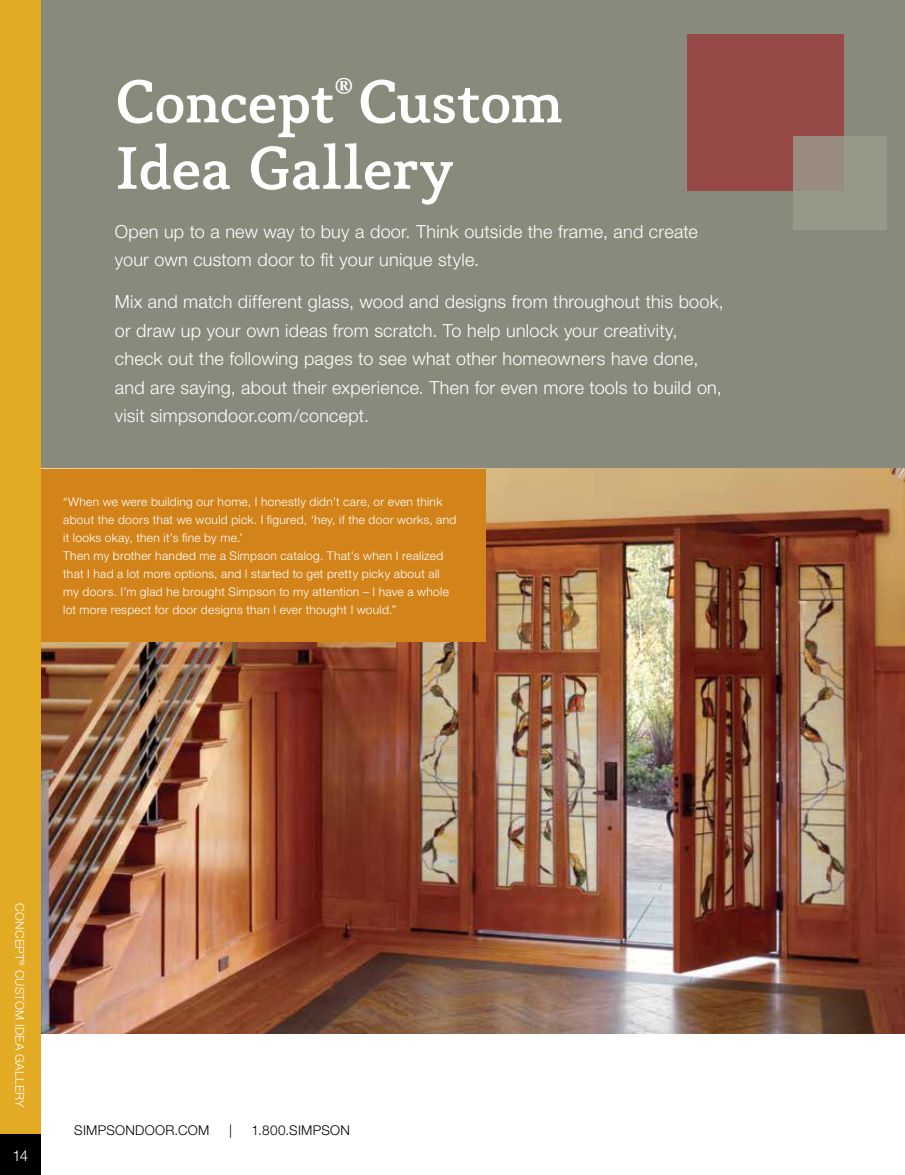
<style>
.page{position:relative;width:905px;height:1175px;background:#fff}
.page>*{position:absolute;margin:0;border:0;box-sizing:border-box;transform-origin:0 0}
.t1{font:500 59.7px/66.4px "Mido";letter-spacing:-.005em;color:#fff}
.t2{font:300 18px/28.5px "Helvetica Neue";letter-spacing:.015em;color:#fff}
.t3{font:300 15px "Helvetica Neue";color:#fff}
.t4{font:300 13.5px "Helvetica Neue";letter-spacing:.02em;color:#000}
.t5{font:300 12px/18px "Helvetica Neue";letter-spacing:.025em;color:#fff}
</style>
<div class="page">
<div style="left:0;top:0;width:904px;height:1033px;background:#888a7c"></div>
<img style="left:40px;top:469px;width:864px;height:564px">
<div style="left:687px;top:34px;width:157px;height:157px;background:#974947"></div>
<div style="left:793px;top:136px;width:93px;height:94px;background:linear-gradient(to right,#988e80,#969a89)"></div>
<div style="left:36px;top:469px;width:449px;height:172px;background:#d2841a"></div>
<div style="left:0;top:0;width:40px;height:1134px;background:#e3aa24"></div>
<div style="left:0;top:1134px;width:40px;height:40px;background:#000"></div>
<h1 class="t1" style="left:115px;top:69px;width:449px">Concept<sup>®</sup>Custom<br>Idea Gallery</h1>
<h2 class="t2" style="left:115px;top:216px;width:584px">Open up to a new way to buy a door. Think outside the frame, and create your own custom door to fit your unique style.</h2>
<p class="t2" style="left:115px;top:287px;width:610px">Mix and match different glass, wood and designs from throughout this book, or draw up your own ideas from scratch. To help unlock your creativity, check out the following pages to see what other homeowners have done, and are saying, about their experience. Then for even more tools to build on, visit simpsondoor.com/concept.</p>
<p class="t5" style="left:63px;top:492px;width:395px">“When we were building our home, I honestly didn’t care, or even think about the doors that we would pick. I figured, ‘hey, if the door works, and it looks okay, then it’s fine by me.’<br>Then my brother handed me a Simpson catalog. That’s when I realized that I had a lot more options, and I started to get pretty picky about all my doors. I’m glad he brought Simpson to my attention – I have a whole lot more respect for door designs than I ever thought I would.”</p>
<p class="t5" style="left:29px;top:903px;width:206px;rotate:90deg">concept<sup>®</sup> custom idea gallery</p>
<p class="t3" style="left:12px;top:1146px;width:17px">14</p>
<p class="t4" style="left:74px;top:1121px;width:137px">simpsondoor.com</p>
<p class="t4" style="left:229px;top:1121px;width:4px">|</p>
<p class="t4" style="left:251px;top:1121px;width:100px">1.800.simpson</p>
</div>
